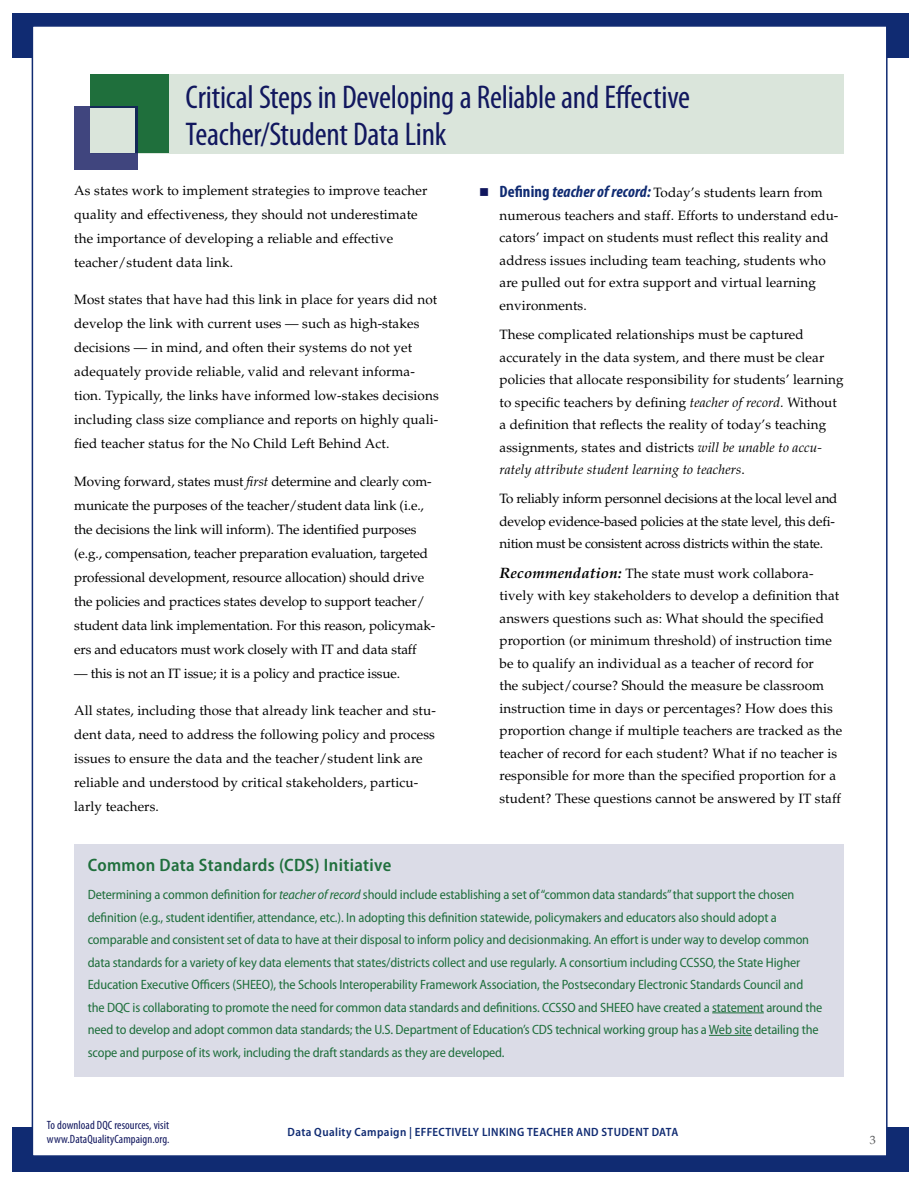
<style>
.page{position:relative;width:918px;height:1188px;background:#fff}
.page>*{position:absolute;margin:0;border:0;box-sizing:border-box;transform-origin:0 0}
.t1{font:condensed 33px/37.5px "Myriad Pro";letter-spacing:-.01em;color:#11175e}
.t2{font:600 semi-condensed 18px "Myriad Pro";letter-spacing:.02em;color:#1f6f3c}
.t3{font:13.5px/22.5px "Palatino LT Std";letter-spacing:.01em;color:#000}
.t4{font:semi-condensed 13.5px/22.5px "Myriad Pro";letter-spacing:-.01em;color:#1f6f3c}
.t5{font:13.5px/24px "Palatino LT Std";letter-spacing:-.01em;color:#000}
.t6{font:13.5px/22.5px "Palatino LT Std";letter-spacing:-.02em;color:#000}
.t7{font:600 semi-condensed 12px "Myriad Pro";letter-spacing:.03em;color:#102b72}
.t8{font:condensed 12px/14.4px "Myriad Pro";letter-spacing:.01em;color:#11175e}
.t9{font:12px "Palatino LT Std";color:#58595b}
.s1{font-style:italic}
.s2{color:#11175e}
.s3{font-family:"Myriad Pro";font-weight:700;font-stretch:condensed;font-size:16.5px;color:#102b72}
.s4{font-family:"Myriad Pro";font-weight:700;font-style:italic;font-stretch:condensed;font-size:16.5px;color:#102b72}
.s5{font-weight:700;font-style:italic;font-size:15px}
</style>
<div class="page">
<div style="left:12px;top:13px;width:897px;height:45px;background:#102b72"></div>
<div style="left:12px;top:1127px;width:897px;height:45px;background:#102b72"></div>
<div style="left:32px;top:25px;width:856px;height:1132px;background:#fff;border:2px solid #102b72"></div>
<div style="left:74px;top:844px;width:770px;height:232px;background:#dbdce7"></div>
<hr style="left:712px;top:1013px;width:52px;height:1px;background:#1f6f3c">
<hr style="left:709px;top:1035px;width:43px;height:1px;background:#1f6f3c">
<div style="left:91px;top:74px;width:753px;height:80px;background:#dae5db"></div>
<div style="left:90px;top:74px;width:79px;height:79px;background:#1f6f3c"></div>
<svg style="left:74px;top:106px;width:64px;height:64px;background:#3a4179"></svg>
<div style="left:90px;top:108px;width:45px;height:45px;background:#dae5db"></div>
<h1 class="t1" style="left:186px;top:78px;width:506px">Critical Steps in Developing a Reliable and Effective<br>Teacher/Student Data Link</h1>
<p class="t3" style="left:74px;top:178px;width:355px;line-height:24px">As states work to implement strategies to improve teacher quality and effectiveness, they should not underestimate the importance of developing a reliable and effective teacher/student data link.</p>
<p class="t3" style="left:74px;top:288px;width:366px;line-height:24px">Most states that have had this link in place for years did not develop the link with current uses — such as high-stakes decisions — in mind, and often their systems do not yet adequately provide reliable, valid and relevant informa&shy;tion. Typically, the links have informed low-stakes decisions including class size compliance and reports on highly quali&shy;fied teacher status for the No Child Left Behind Act.</p>
<p class="t5" style="left:74px;top:469px;width:363px">Moving forward, states must <span class="s1">first</span> determine and clearly com&shy;municate the purposes of the teacher/student data link (i.e., the decisions the link will inform). The identified purposes (e.g., compensation, teacher preparation evaluation, targeted professional development, resource allocation) should drive the policies and practices states develop to support teacher/ student data link implementation. For this reason, policymak&shy;ers and educators must work closely with IT and data staff</p>
<p class="t5" style="left:74px;top:661px;width:328px">— this is not an IT issue; it is a policy and practice issue.</p>
<p class="t3" style="left:74px;top:699px;width:363px;line-height:24px">All states, including those that already link teacher and stu&shy;dent data, need to address the following policy and process issues to ensure the data and the teacher/student link are reliable and understood by critical stakeholders, particu&shy;larly teachers.</p>
<p class="t3" style="left:499px;top:182px;width:340px;text-indent:-20px"><span class="s2">■</span> <span class="s3">Defining</span> <span class="s4">teacher of record:</span> Today’s students learn from numerous teachers and staff. Efforts to understand edu&shy;cators’ impact on students must reflect this reality and address issues including team teaching, students who are pulled out for extra support and virtual learning environments.</p>
<p class="t3" style="left:499px;top:324px;width:346px">These complicated relationships must be captured accurately in the data system, and there must be clear policies that allocate responsibility for students’ learning to specific teachers by defining <span class="s1">teacher of record.</span> Without a definition that reflects the reality of today’s teaching assignments, states and districts <span class="s1">will be unable to accu&shy;rately attribute student learning to teachers</span>.</p>
<p class="t6" style="left:499px;top:488px;width:340px">To reliably inform personnel decisions at the local level and develop evidence-based policies at the state level, this defi&shy;nition must be consistent across districts within the state.</p>
<p class="t3" style="left:499px;top:562px;width:344px"><span class="s5">Recommendation:</span> The state must work collabora&shy;tively with key stakeholders to develop a definition that answers questions such as: What should the specified proportion (or minimum threshold) of instruction time be to qualify an individual as a teacher of record for<br>the subject/course? Should the measure be classroom instruction time in days or percentages? How does this proportion change if multiple teachers are tracked as the teacher of record for each student? What if no teacher is responsible for more than the specified proportion for a student? These questions cannot be answered by IT staff</p>
<h2 class="t2" style="left:88px;top:855px;width:305px">Common Data Standards (CDS) Initiative</h2>
<p class="t4" style="left:88px;top:884px;width:736px">Determining a common definition for <span class="s1">teacher of record</span> should include establishing a set of “common data standards” that support the chosen definition (e.g., student identifier, attendance, etc.). In adopting this definition statewide, policymakers and educators also should adopt a comparable and consistent set of data to have at their disposal to inform policy and decisionmaking. An effort is under way to develop common data standards for a variety of key data elements that states/districts collect and use regularly. A consortium including CCSSO, the State Higher Education Executive Officers (SHEEO), the Schools Interoperability Framework Association, the Postsecondary Electronic Standards Council and the DQC is collaborating to promote the need for common data standards and definitions. CCSSO and SHEEO have created a statement around the need to develop and adopt common data standards; the U.S. Department of Education’s CDS technical working group has a Web site detailing the scope and purpose of its work, including the draft standards as they are developed.</p>
<p class="t8" style="left:47px;top:1117px;width:124px">To download DQC resources, visit www.DataQualityCampaign.org.</p>
<p class="t7" style="left:288px;top:1126px;width:392px">Data Quality Campaign | effectively linking teacher and student data</p>
<p class="t9" style="left:870px;top:1132px;width:7px">3</p>
</div>
